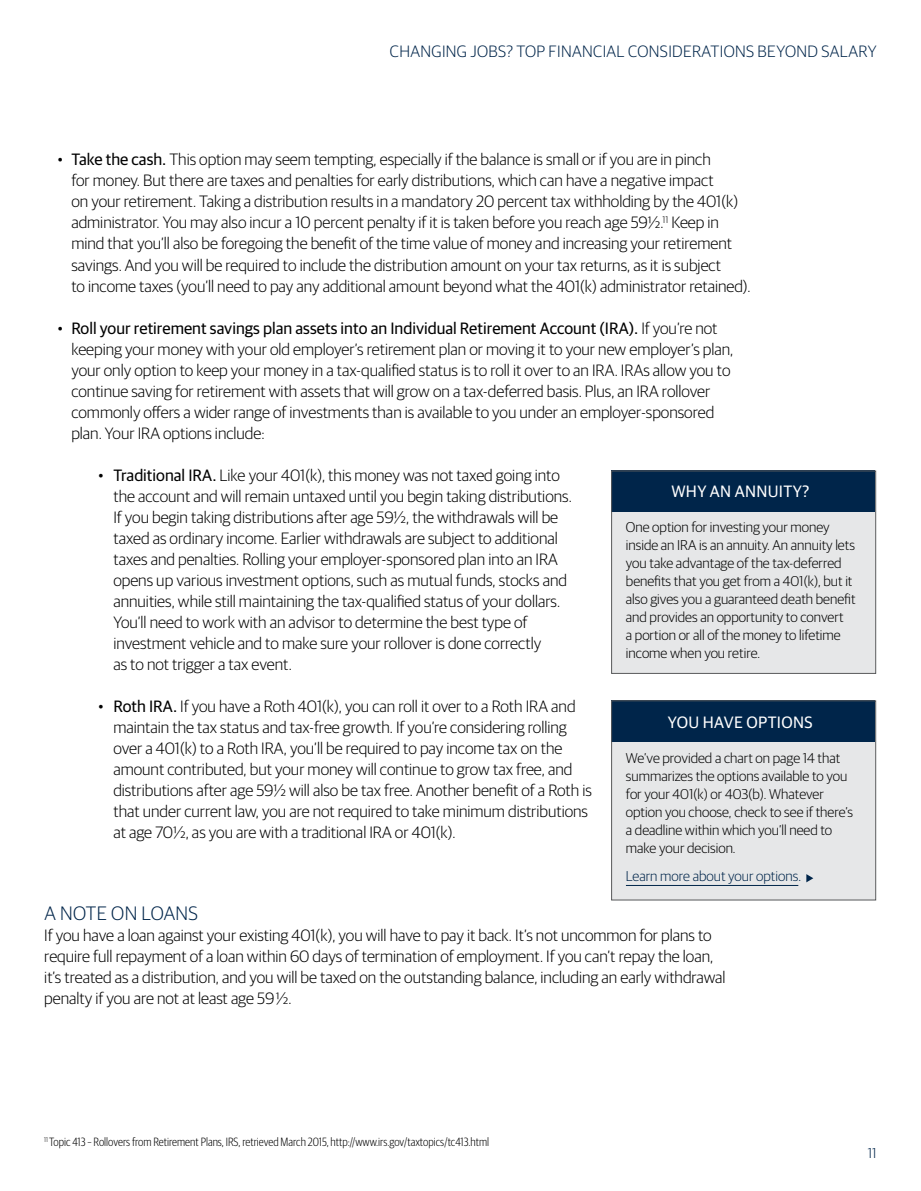
<style>
.page{position:relative;width:921px;height:1191px;background:#fff}
.page>*{position:absolute;margin:0;border:0;box-sizing:border-box;transform-origin:0 0}
.t1{font:300 19.5px "Guardian Sans";letter-spacing:.02em;color:#00254a}
.t2{font:300 16.5px/21px "Guardian Sans";color:#000}
.t3{font:300 16.5px "Guardian Sans";letter-spacing:.02em;color:#00254a}
.t4{font:16.5px "Guardian Sans";letter-spacing:.02em;color:#fff}
.t5{font:300 14.25px/18px "Guardian Sans";color:#000}
.t6{font:300 14.25px "Guardian Sans";color:#00254a}
.t7{font:300 12px "Guardian Sans Cond";color:#000}
.s1{font-weight:400}
</style>
<div class="page">
<div style="left:611px;top:470px;width:264px;height:203px;background:#e6e7e8"></div>
<div style="left:611px;top:470px;width:264px;height:42px;background:#00254a"></div>
<div style="left:611px;top:470px;width:264px;height:203px;border:1px solid #58595b"></div>
<div style="left:611px;top:700px;width:264px;height:199px;background:#e6e7e8"></div>
<div style="left:611px;top:700px;width:264px;height:41px;background:#00254a"></div>
<div style="left:611px;top:700px;width:264px;height:200px;border:1px solid #58595b"></div>
<hr style="left:625px;top:884px;width:173px;height:1px;background:#00254a">
<svg style="left:806px;top:874px;width:7px;height:8px"></svg>
<p class="t3" style="left:390px;top:40px;width:488px">CHANGING JOBS? TOP FINANCIAL CONSIDERATIONS BEYOND SALARY</p>
<p class="t2" style="left:71px;top:148px;width:680px;text-indent:-13px">• <span class="s1">Take the cash.</span> This option may seem tempting, especially if the balance is small or if you are in pinch<br>for money. But there are taxes and penalties for early distributions, which can have a negative impact<br>on your retirement. Taking a distribution results in a mandatory 20 percent tax withholding by the 401(k) administrator. You may also incur a 10 percent penalty if it is taken before you reach age 59½.<sup>11</sup> Keep in mind that you’ll also be foregoing the benefit of the time value of money and increasing your retirement savings. And you will be required to include the distribution amount on your tax returns, as it is subject<br>to income taxes (you’ll need to pay any additional amount beyond what the 401(k) administrator retained).</p>
<p class="t2" style="left:71px;top:316px;width:663px;text-indent:-13px">• <span class="s1">Roll your retirement savings plan assets into an Individual Retirement Account (IRA).</span> If you’re not keeping your money with your old employer’s retirement plan or moving it to your new employer’s plan, your only option to keep your money in a tax-qualified status is to roll it over to an IRA. IRAs allow you to continue saving for retirement with assets that will grow on a tax-deferred basis. Plus, an IRA rollover commonly offers a wider range of investments than is available to you under an employer-sponsored plan. Your IRA options include:</p>
<p class="t2" style="left:113px;top:463px;width:460px;text-indent:-15px">• <span class="s1">Traditional IRA.</span> Like your 401(k), this money was not taxed going into the account and will remain untaxed until you begin taking distributions.<br>If you begin taking distributions after age 59½, the withdrawals will be taxed as ordinary income. Earlier withdrawals are subject to additional taxes and penalties. Rolling your employer-sponsored plan into an IRA opens up various investment options, such as mutual funds, stocks and annuities, while still maintaining the tax-qualified status of your dollars.<br>You’ll need to work with an advisor to determine the best type of investment vehicle and to make sure your rollover is done correctly<br>as to not trigger a tax event.</p>
<p class="t2" style="left:113px;top:694px;width:480px;text-indent:-15px">• <span class="s1">Roth IRA.</span> If you have a Roth 401(k), you can roll it over to a Roth IRA and maintain the tax status and tax-free growth. If you’re considering rolling over a 401(k) to a Roth IRA, you’ll be required to pay income tax on the amount contributed, but your money will continue to grow tax free, and distributions after age 59½ will also be tax free. Another benefit of a Roth is that under current law, you are not required to take minimum distributions at age 70½, as you are with a traditional IRA or 401(k).</p>
<p class="t4" style="left:671px;top:479px;width:139px">WHY AN ANNUITY?</p>
<p class="t5" style="left:625px;top:517px;width:231px">One option for investing your money inside an IRA is an annuity. An annuity lets you take advantage of the tax-deferred benefits that you get from a 401(k), but it also gives you a guaranteed death benefit and provides an opportunity to convert<br>a portion or all of the money to lifetime income when you retire.</p>
<p class="t4" style="left:667px;top:710px;width:146px">YOU HAVE OPTIONS</p>
<p class="t5" style="left:625px;top:748px;width:228px">We’ve provided a chart on page 14 that summarizes the options available to you for your 401(k) or 403(b). Whatever option you choose, check to see if there’s a deadline within which you’ll need to make your decision.</p>
<p class="t6" style="left:625px;top:866px;width:176px">Learn more about your options.</p>
<p class="t1" style="left:44px;top:899px;width:155px">A NOTE ON LOANS</p>
<p class="t2" style="left:44px;top:923px;width:682px">If you have a loan against your existing 401(k), you will have to pay it back. It’s not uncommon for plans to require full repayment of a loan within 60 days of termination of employment. If you can’t repay the loan, it’s treated as a distribution, and you will be taxed on the outstanding balance, including an early withdrawal penalty if you are not at least age 59 ½.</p>
<p class="t7" style="left:44px;top:1133px;width:446px"><sup>11</sup> Topic 413 – Rollovers from Retirement Plans, IRS, retrieved March 2015, http://www.irs.gov/taxtopics/tc413.html</p>
<p class="t6" style="left:867px;top:1142px;width:10px">11</p>
</div>
